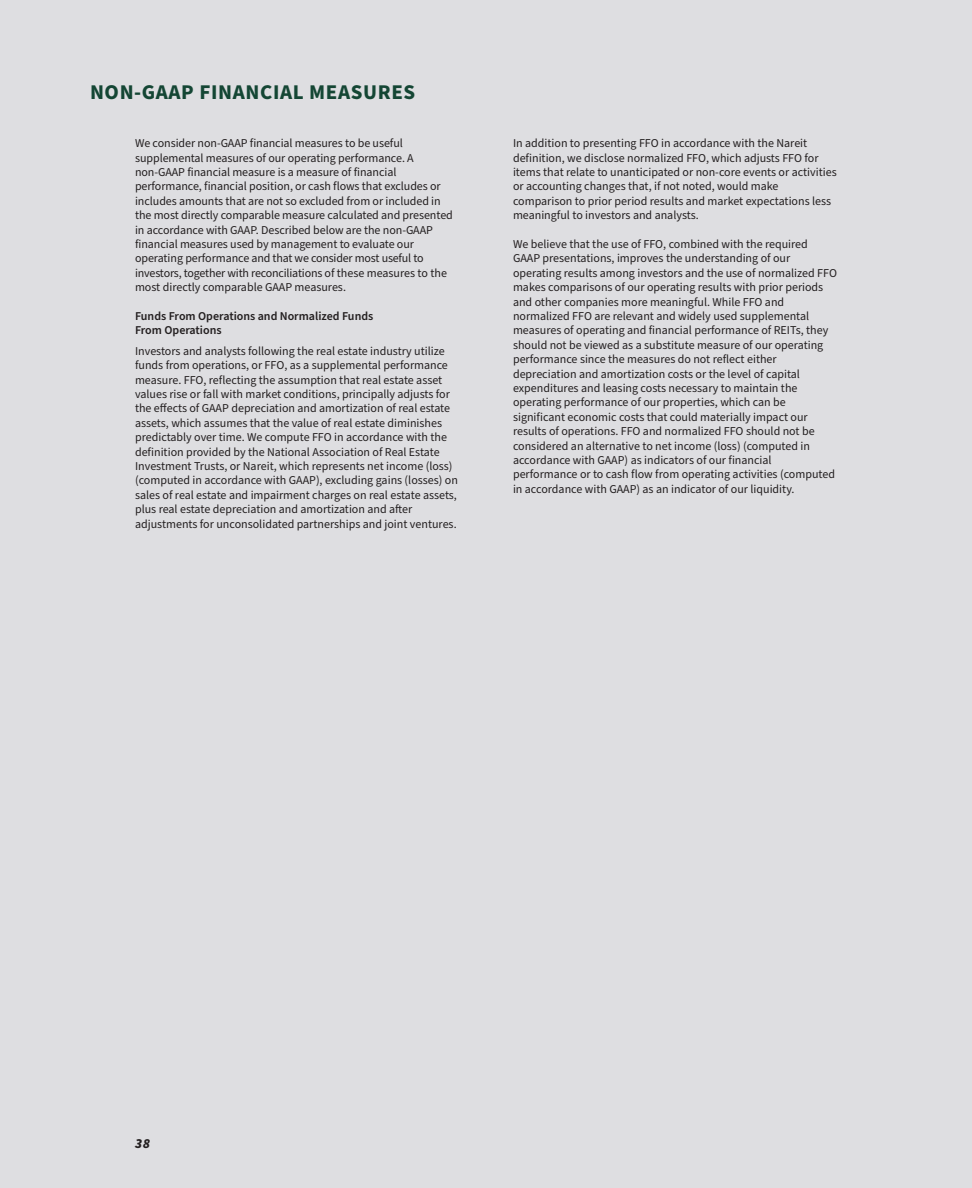
<style>
.page{position:relative;width:972px;height:1188px;background:#dedee1}
.page>*{position:absolute;margin:0;border:0;box-sizing:border-box;transform-origin:0 0}
.Headline{font:700 21px "Source Sans Pro";letter-spacing:.03em;color:#144634}
.t1{font:italic 900 13.5px "Source Sans Pro";color:#231f20}
.Body_Copy{font:12px/14.4px "Source Sans Pro";color:#231f20}
.Body_Copy-2{font:600 12px "Source Sans Pro";color:#231f20}
</style>
<div class="page">
<p class="Headline" style="left:90px;top:78px;width:327px">NON-GAAP FINANCIAL MEASURES</p>
<p class="Body_Copy" style="left:135px;top:136px;width:319px">We consider non-GAAP financial measures to be useful supplemental measures of our operating performance. A non-GAAP financial measure is a measure of financial performance, financial position, or cash flows that excludes or includes amounts that are not so excluded from or included in the most directly comparable measure calculated and presented in accordance with GAAP. Described below are the non-GAAP financial measures used by management to evaluate our operating performance and that we consider most useful to investors, together with reconciliations of these measures to the most directly comparable GAAP measures.</p>
<p class="Body_Copy-2" style="left:135px;top:308px;width:240px">Funds From Operations and Normalized Funds</p>
<p class="Body_Copy-2" style="left:135px;top:322px;width:88px">From Operations</p>
<p class="Body_Copy" style="left:135px;top:344px;width:324px">Investors and analysts following the real estate industry utilize funds from operations, or FFO, as a supplemental performance measure. FFO, reflecting the assumption that real estate asset values rise or fall with market conditions, principally adjusts for the effects of GAAP depreciation and amortization of real estate assets, which assumes that the value of real estate diminishes predictably over time. We compute FFO in accordance with the definition provided by the National Association of Real Estate Investment Trusts, or Nareit, which represents net income (loss) (computed in accordance with GAAP), excluding gains (losses) on sales of real estate and impairment charges on real estate assets, plus real estate depreciation and amortization and after adjustments for unconsolidated partnerships and joint ventures.</p>
<p class="Body_Copy" style="left:513px;top:136px;width:325px">In addition to presenting FFO in accordance with the Nareit definition, we disclose normalized FFO, which adjusts FFO for items that relate to unanticipated or non-core events or activities or accounting changes that, if not noted, would make comparison to prior period results and market expectations less meaningful to investors and analysts.</p>
<p class="Body_Copy" style="left:513px;top:237px;width:325px">We believe that the use of FFO, combined with the required GAAP presentations, improves the understanding of our operating results among investors and the use of normalized FFO makes comparisons of our operating results with prior periods and other companies more meaningful. While FFO and normalized FFO are relevant and widely used supplemental measures of operating and financial performance of REITs, they should not be viewed as a substitute measure of our operating performance since the measures do not reflect either depreciation and amortization costs or the level of capital expenditures and leasing costs necessary to maintain the operating performance of our properties, which can be significant economic costs that could materially impact our results of operations. FFO and normalized FFO should not be considered an alternative to net income (loss) (computed in accordance with GAAP) as indicators of our financial performance or to cash flow from operating activities (computed in accordance with GAAP) as an indicator of our liquidity.</p>
<p class="t1" style="left:135px;top:1134px;width:16px">38</p>
</div>
